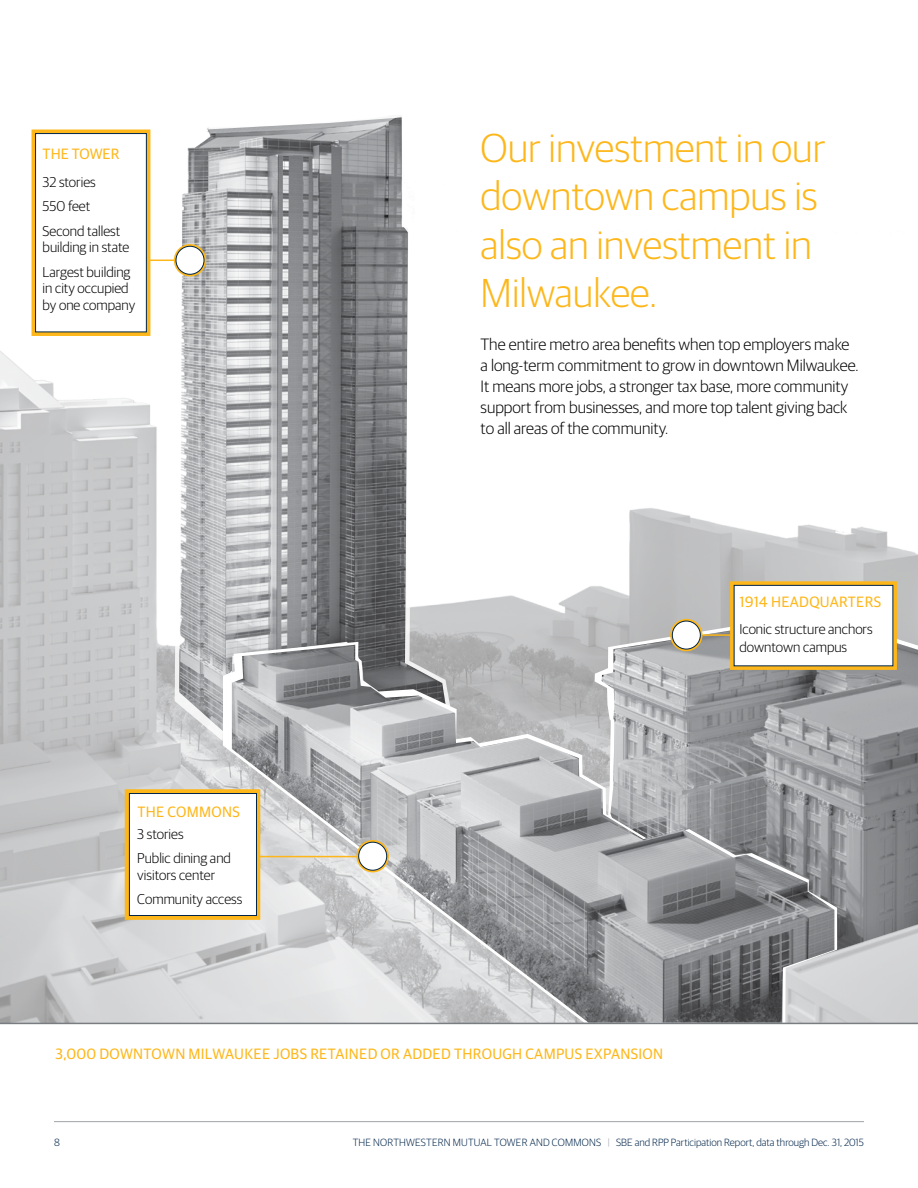
<style>
.page{position:relative;width:918px;height:1188px;background:#fff}
.page>*{position:absolute;margin:0;border:0;box-sizing:border-box;transform-origin:0 0}
.t1{font:300 40.5px/48.6px "Guardian Sans";color:#fdb71b}
.t2{font:300 16.5px/21px "Guardian Sans";color:#000}
.t3{font:15px "Guardian Sans";letter-spacing:.02em;color:#fdb71b}
.t4{font:15px "Guardian Sans";color:#fdb71b}
.t5{font:300 14.25px/24.6px "Guardian Sans";color:#000}
.t6{font:300 10.5px "Guardian Sans";color:#00254a}
.s1{color:#a0a3a8}
</style>
<div class="page">
<hr style="left:54px;top:1121px;width:810px;height:1px;background:#a0a3a8">
<img style="left:0;top:129px;width:918px;height:894px">
<svg style="left:175px;top:116px;width:275px;height:625px"></svg>
<img style="left:179px;top:117px;width:267px;height:614px">
<img style="left:602px;top:617px;width:316px;height:342px">
<svg style="left:223px;top:642px;width:614px;height:381px"></svg>
<img style="left:232px;top:645px;width:602px;height:378px">
<hr style="left:141px;top:260px;width:48px;height:1px;background:#fdb71b">
<div style="left:32px;top:130px;width:118px;height:206px;border:8px solid #fdb71b"></div>
<div style="left:35px;top:133px;width:112px;height:199px;background:#fff;border:1px solid #00254a"></div>
<svg style="left:174px;top:244px;width:32px;height:32px"></svg>
<div style="left:176px;top:246px;width:28px;height:28px;background:#fff;border-radius:50%"></div>
<div style="left:176px;top:246px;width:28px;height:29px;border:1px solid #00254a;border-radius:50%"></div>
<hr style="left:0;top:1023px;width:918px;height:1px;background:#797d82">
<hr style="left:251px;top:856px;width:123px;height:1px;background:#fdb71b">
<svg style="left:125px;top:789px;width:135px;height:131px;background:#fab620"></svg>
<div style="left:129px;top:793px;width:128px;height:123px;background:#fff;border:1px solid #00254a"></div>
<svg style="left:357px;top:840px;width:32px;height:32px"></svg>
<div style="left:359px;top:842px;width:28px;height:28px;background:#fff;border-radius:50%"></div>
<div style="left:358px;top:842px;width:29px;height:29px;border:1px solid #00254a;border-radius:50%"></div>
<div style="left:730px;top:581px;width:167px;height:89px;border:8px solid #fdb71b"></div>
<div style="left:734px;top:585px;width:159px;height:81px;background:#fff;border:1px solid #00254a"></div>
<svg style="left:670px;top:619px;width:33px;height:32px"></svg>
<div style="left:672px;top:621px;width:28px;height:28px;background:#fff;border-radius:50%"></div>
<div style="left:672px;top:621px;width:29px;height:28px;border:1px solid #00254a;border-radius:50%"></div>
<hr style="left:703px;top:634px;width:27px;height:2px;background:#fdb71b">
<p class="t4" style="left:43px;top:143px;width:78px">THE TOWER</p>
<p class="t5" style="left:43px;top:169px;width:79px">32 stories<br>550 feet<br>Second tallest</p>
<p class="t5" style="left:43px;top:234px;width:89px">building in state<br>Largest building</p>
<p class="t5" style="left:43px;top:279px;width:94px;line-height:16.5px">in city occupied by one company</p>
<p class="t3" style="left:137px;top:801px;width:104px">THE COMMONS</p>
<p class="t5" style="left:137px;top:820px;width:95px">3 stories<br>Public dining and</p>
<p class="t5" style="left:137px;top:862px;width:107px">visitors center<br>Community access</p>
<h1 class="t1" style="left:481px;top:121px;width:346px">Our investment in our downtown campus is also an investment in<br>Milwaukee.</h1>
<p class="t2" style="left:481px;top:333px;width:378px">The entire metro area benefits when top employers make a long-term commitment to grow in downtown Milwaukee.<br>It means more jobs, a stronger tax base, more community support from businesses, and more top talent giving back to all areas of the community.</p>
<p class="t3" style="left:740px;top:591px;width:143px">1914 HEADQUARTERS</p>
<p class="t5" style="left:739px;top:619px;width:135px;line-height:18px">Iconic structure anchors downtown campus</p>
<p class="t3" style="left:56px;top:1043px;width:609px">3,000 DOWNTOWN MILWAUKEE JOBS RETAINED OR ADDED THROUGH CAMPUS EXPANSION</p>
<p class="t6" style="left:54px;top:1135px;width:7px">8</p>
<p class="t6" style="left:353px;top:1135px;width:513px">THE NORTHWESTERN MUTUAL TOWER AND COMMONS <span class="s1">|</span> SBE and RPP Participation Report, data through Dec. 31, 2015</p>
</div>
